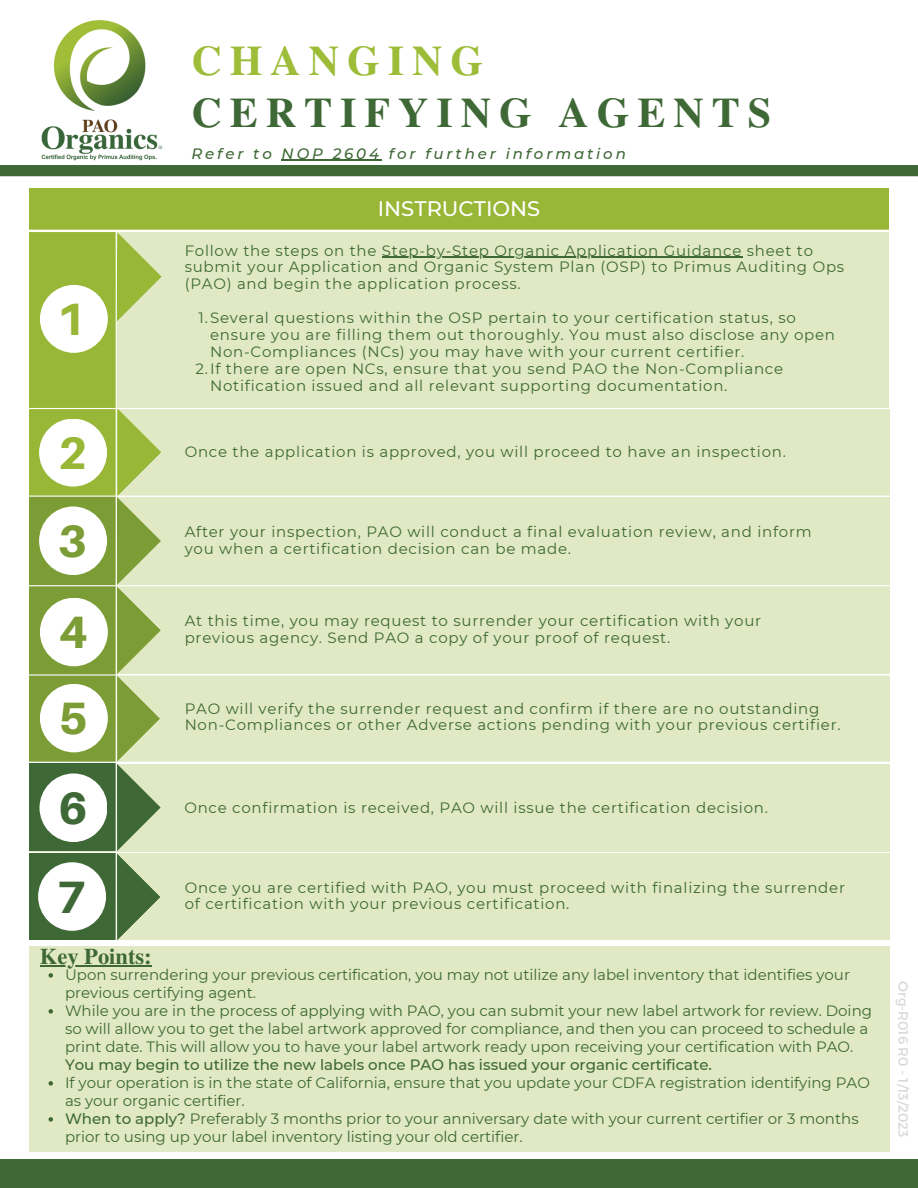
<style>
.page{position:relative;width:918px;height:1188px;background:#fff}
.page>*{position:absolute;margin:0;border:0;box-sizing:border-box;transform-origin:0 0}
.t1{font:800 45.45px/91.2px "Aileron";color:#7c9d35}
.t2{font:800 45.45px "Aileron";color:#98b737}
.t3{font:800 45.45px/88.8px "Aileron";color:#3e6836}
.t4{font:700 42px "Te X Gyre Termes";letter-spacing:.19em;color:#3e6836}
.t5{font:700 42px "Te X Gyre Termes";letter-spacing:.19em;color:#9dbc37}
.t6{font:700 22.5px "Te X Gyre Termes";color:#3e6836}
.t7{font:500 21px "Montserrat";color:#fff}
.t8{font:15px/16.8px "Montserrat";letter-spacing:.05em;color:#3e6836}
.t9{font:15px/18px "Montserrat";color:#3e6836}
.t10{font:500 15px "Montserrat";color:#3e6836}
.t11{font:italic 500 15px "Montserrat";letter-spacing:.19em;color:#3e6836}
.t12{font:13.5px "Montserrat";color:#d9d9d9}
.s1{font-weight:500}
</style>
<div class="page">
<div style="left:30px;top:232px;width:859px;height:177px;background:#e0e9c4"></div>
<div style="left:30px;top:409px;width:859px;height:87px;background:#e0e9c4"></div>
<div style="left:29px;top:319px;width:87px;height:89px;background:#98b737"></div>
<svg style="left:117px;top:232px;width:45px;height:89px"></svg>
<div style="left:29px;top:586px;width:861px;height:88px;background:#e0e9c4"></div>
<div style="left:29px;top:497px;width:861px;height:89px;background:#e0e9c4"></div>
<div style="left:29px;top:496px;width:87px;height:91px;background:#7c9d35"></div>
<div style="left:29px;top:676px;width:861px;height:86px;background:#e0e9c4"></div>
<div style="left:29px;top:764px;width:861px;height:87px;background:#e0e9c4"></div>
<div style="left:29px;top:763px;width:87px;height:88px;background:#3e6836"></div>
<div style="left:29px;top:189px;width:860px;height:41px;background:#98b737"></div>
<hr style="left:20px;top:585px;width:891px;height:1px;background:#fff">
<img style="left:41px;top:20px;width:122px;height:141px">
<div style="left:29px;top:230px;width:87px;height:89px;background:#98b737"></div>
<div style="left:29px;top:853px;width:861px;height:87px;background:#e0e9c4"></div>
<div style="left:0;top:1159px;width:918px;height:29px;background:#3e6836"></div>
<div style="left:29px;top:409px;width:87px;height:87px;background:#98b737"></div>
<div style="left:39px;top:419px;width:68px;height:68px;background:#fff;border-radius:50%"></div>
<div style="left:39px;top:507px;width:68px;height:68px;background:#fff;border-radius:50%"></div>
<div style="left:29px;top:587px;width:87px;height:88px;background:#7c9d35"></div>
<div style="left:40px;top:598px;width:68px;height:68px;background:#fff;border-radius:50%"></div>
<div style="left:29px;top:674px;width:87px;height:88px;background:#7c9d35"></div>
<div style="left:40px;top:684px;width:68px;height:68px;background:#fff;border-radius:50%"></div>
<hr style="left:20px;top:674px;width:891px;height:2px;background:#fff">
<div style="left:40px;top:285px;width:68px;height:68px;background:#fff;border-radius:50%"></div>
<hr style="left:0;top:408px;width:918px;height:1px;background:#fff">
<hr style="left:6px;top:230px;width:911px;height:2px;background:#fff">
<hr style="left:0;top:496px;width:910px;height:1px;background:#fff">
<div style="left:40px;top:773px;width:67px;height:69px;background:#fff;border-radius:50%"></div>
<div style="left:29px;top:853px;width:87px;height:87px;background:#3e6836"></div>
<div style="left:38px;top:862px;width:68px;height:69px;background:#fff;border-radius:50%"></div>
<svg style="left:117px;top:409px;width:45px;height:531px"></svg>
<div style="left:29px;top:946px;width:860px;height:206px;background:#e0e9c4"></div>
<hr style="left:20px;top:762px;width:883px;height:1px;background:#fff">
<hr style="left:116px;top:231px;width:1px;height:712px;background:#fff">
<hr style="left:382px;top:257px;width:360px;height:1px;background:#3e6836">
<hr style="left:40px;top:966px;width:112px;height:1px;background:#3e6836">
<svg style="left:49px;top:973px;width:4px;height:5px"></svg>
<svg style="left:49px;top:1009px;width:4px;height:5px"></svg>
<svg style="left:49px;top:1081px;width:4px;height:5px"></svg>
<svg style="left:49px;top:1117px;width:4px;height:5px"></svg>
<hr style="left:282px;top:160px;width:100px;height:1px;background:#3e6836">
<div style="left:0;top:165px;width:918px;height:11px;background:#3e6836"></div>
<h2 class="t5" style="left:191px;top:28px;width:293px">CHANGING</h2>
<h2 class="t4" style="left:191px;top:80px;width:581px">CERTIFYING AGENTS</h2>
<p class="t11" style="left:191px;top:144px;width:436px">Refer to NOP 2604 for further information</p>
<h3 class="t7" style="left:378px;top:196px;width:164px">INSTRUCTIONS</h3>
<h1 class="t2" style="left:56px;top:291px;width:31px">1</h1>
<h1 class="t2" style="left:58px;top:425px;width:31px">2</h1>
<h1 class="t1" style="left:58px;top:495px;width:31px">3<br>4</h1>
<h1 class="t1" style="left:59px;top:672px;width:31px">5</h1>
<h1 class="t3" style="left:57px;top:763px;width:32px">6<br>7</h1>
<p class="t8" style="left:185px;top:242px;width:661px">Follow the steps on the Step-by-Step Organic Application Guidance sheet to submit your Application and Organic System Plan (OSP) to Primus Auditing Ops (PAO) and begin the application process.</p>
<p class="t8" style="left:199px;top:309px;width:599px">1.Several questions within the OSP pertain to your certification status, so</p>
<p class="t8" style="left:210px;top:326px;width:626px">ensure you are filling them out thoroughly. You must also disclose any open</p>
<p class="t8" style="left:210px;top:343px;width:536px">Non-Compliances (NCs) you may have with your current certifier.</p>
<p class="t8" style="left:195px;top:360px;width:589px">2.If there are open NCs, ensure that you send PAO the Non-Compliance</p>
<p class="t8" style="left:210px;top:377px;width:519px">Notification issued and all relevant supporting documentation.</p>
<p class="t8" style="left:185px;top:443px;width:603px">Once the application is approved, you will proceed to have an inspection.</p>
<p class="t8" style="left:185px;top:523px;width:629px">After your inspection, PAO will conduct a final evaluation review, and inform you when a certification decision can be made.</p>
<p class="t8" style="left:185px;top:612px;width:578px">At this time, you may request to surrender your certification with your previous agency. Send PAO a copy of your proof of request.</p>
<p class="t8" style="left:185px;top:700px;width:657px">PAO will verify the surrender request and confirm if there are no outstanding<br>Non-Compliances or other Adverse actions pending with your previous certifier.</p>
<p class="t8" style="left:184px;top:799px;width:585px">Once confirmation is received, PAO will issue the certification decision.</p>
<p class="t8" style="left:185px;top:879px;width:662px">Once you are certified with PAO, you must proceed with finalizing the surrender of certification with your previous certification.</p>
<h3 class="t6" style="left:40px;top:939px;width:113px">Key Points:</h3>
<p class="t9" style="left:65px;top:966px;width:809px">Upon surrendering your previous certification, you may not utilize any label inventory that identifies your previous certifying agent.<br>While you are in the process of applying with PAO, you can submit your new label artwork for review. Doing so will allow you to get the label artwork approved for compliance, and then you can proceed to schedule a print date. This will allow you to have your label artwork ready upon receiving your certification with PAO.</p>
<p class="t10" style="left:65px;top:1055px;width:649px">You may begin to utilize the new labels once PAO has issued your organic certificate.</p>
<p class="t9" style="left:65px;top:1074px;width:806px">If your operation is in the state of California, ensure that you update your CDFA registration identifying PAO as your organic certifier.<br><span class="s1">When to apply?</span> Preferably 3 months prior to your anniversary date with your current certifier or 3 months prior to using up your label inventory listing your old certifier.</p>
<p class="t12" style="left:912px;top:981px;width:158px;rotate:90deg">Org-R016 R0 - 1/13/2023</p>
</div>
